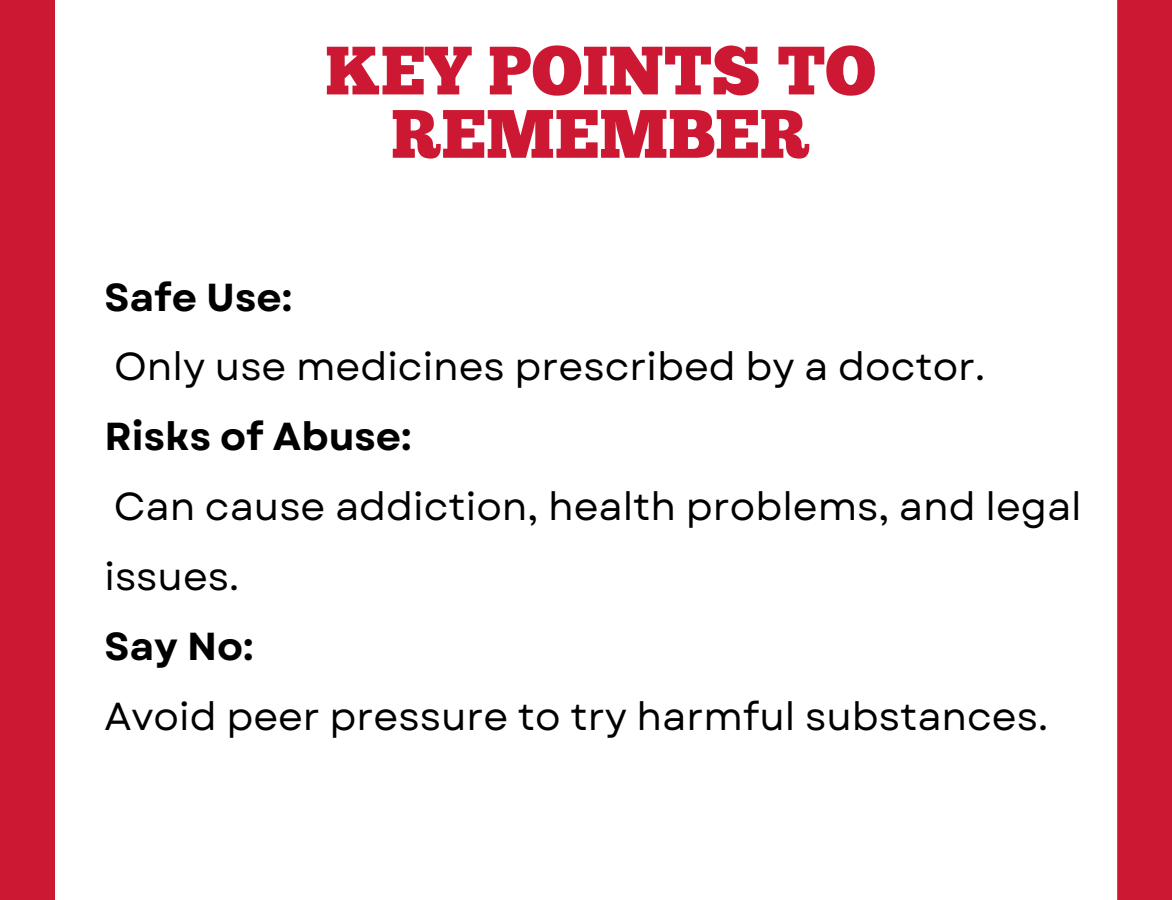
<style>
.page{position:relative;width:1172px;height:900px;background:#cc1832}
.page>*{position:absolute;margin:0;border:0;box-sizing:border-box;transform-origin:0 0}
.t1{font:68.25px/63.3px "Chunk Five";color:#cc1832;text-align:center}
.t2{font:39px/69.9px "Garet";color:#000}
.t3{font:700 39px "Garet";color:#000}
</style>
<div class="page">
<div style="left:55px;top:0;width:1062px;height:900px;background:#fff"></div>
<h1 class="t1" style="left:325px;top:46px;width:552px">KEY POINTS TO<br>REMEMBER</h1>
<p class="t3" style="left:104px;top:269px;width:189px">Safe Use:</p>
<h2 class="t2" style="left:114px;top:332px;width:872px">Only use medicines prescribed by a doctor.</h2>
<p class="t3" style="left:104px;top:409px;width:309px">Risks of Abuse:</p>
<h2 class="t2" style="left:104px;top:472px;width:979px">Can cause addiction, health problems, and legal issues.</h2>
<p class="t3" style="left:104px;top:618px;width:151px">Say No:</p>
<p class="t2" style="left:104px;top:681px;width:945px">Avoid peer pressure to try harmful substances.</p>
</div>
